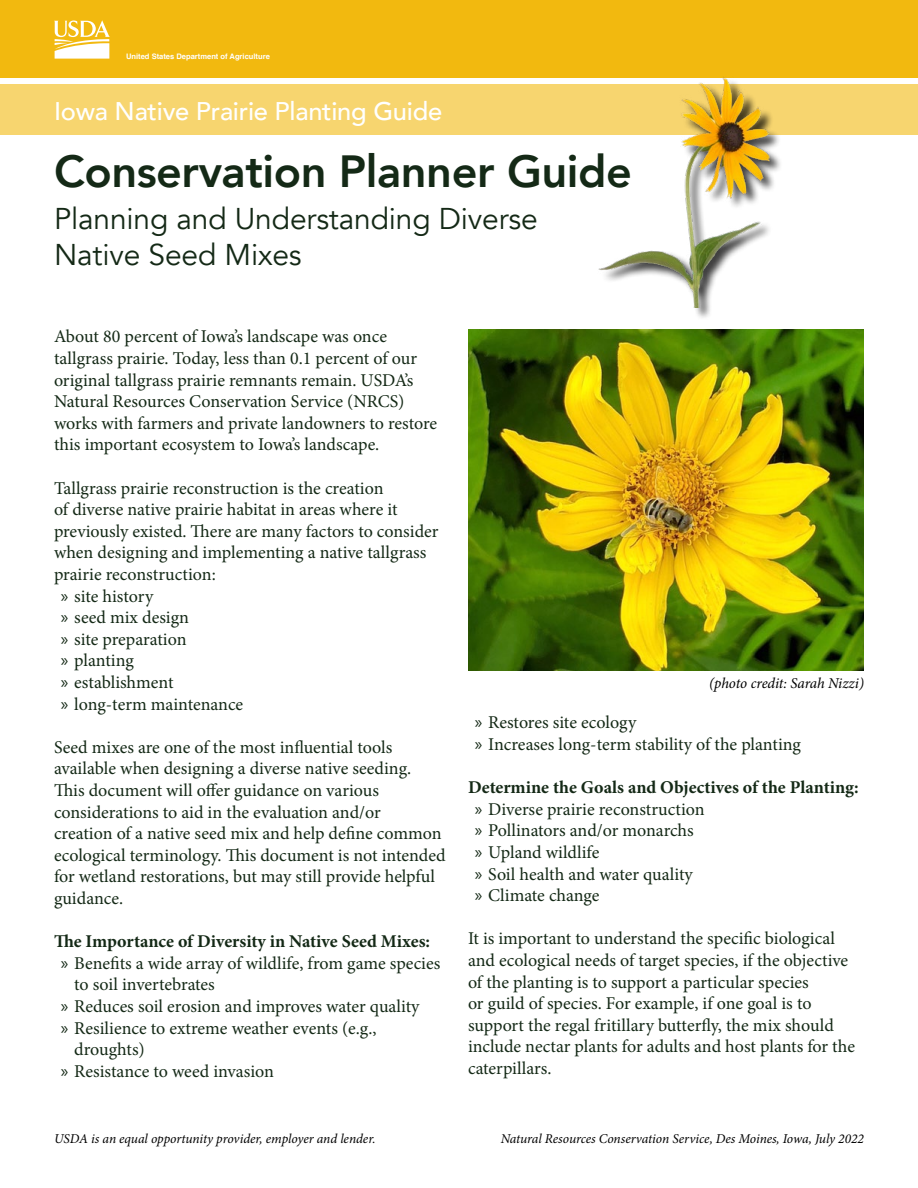
<style>
.page{position:relative;width:918px;height:1188px;background:#fff}
.page>*{position:absolute;margin:0;border:0;box-sizing:border-box;transform-origin:0 0}
.t1{font:800 45px "Avenir";letter-spacing:-.01em;color:#142916}
.t2{font:30px/36px "Avenir";letter-spacing:-.005em;color:#142916}
.t3{font:500 25.5px "Avenir";letter-spacing:-.01em;color:#fff}
.t4{font:18px/21.6px "Minion Pro";color:#142916}
.t5{font:700 18px "Minion Pro";color:#142916}
.t6{font:italic 15px "Minion Pro";letter-spacing:-.01em;color:#000}
.t7{font:italic 13.5px "Minion Pro";letter-spacing:-.005em;color:#000}
.t8{font:700 7.5px "Helvetica";color:#fff}
.s1{font-family:"Myriad Pro"}
.s2{font-weight:700}
</style>
<div class="page">
<div style="left:0;top:43px;width:918px;height:92px;background:#f7d56f"></div>
<div style="left:0;top:0;width:918px;height:81px;background:#f2b90f"></div>
<svg style="left:54px;top:20px;width:56px;height:39px"></svg>
<div style="left:0;top:78px;width:918px;height:6px;background:#fff"></div>
<img style="left:598px;top:77px;width:182px;height:230px">
<img style="left:468px;top:329px;width:396px;height:341px">
<p class="t8" style="left:126px;top:50px;width:145px">United States Department of Agriculture</p>
<h3 class="t3" style="left:54px;top:89px;width:390px">Iowa Native Prairie Planting Guide</h3>
<h1 class="t1" style="left:54px;top:136px;width:579px">Conservation Planner Guide</h1>
<h2 class="t2" style="left:54px;top:201px;width:485px">Planning and Understanding Diverse<br>Native Seed Mixes</h2>
<p class="t4" style="left:54px;top:326px;width:385px">About 80 percent of Iowa’s landscape was once tallgrass prairie. Today, less than 0.1 percent of our original tallgrass prairie remnants remain. USDA’s Natural Resources Conservation Service (NRCS) works with farmers and private landowners to restore this important ecosystem to Iowa’s landscape.</p>
<p class="t4" style="left:54px;top:477px;width:331px">Tallgrass prairie reconstruction is the creation</p>
<p class="t4" style="left:54px;top:499px;width:345px">of diverse native prairie habitat in areas where it</p>
<p class="t4" style="left:54px;top:520px;width:386px">previously existed. There are many factors to consider</p>
<p class="t4" style="left:54px;top:542px;width:374px">when designing and implementing a native tallgrass</p>
<p class="t4" style="left:54px;top:564px;width:163px">prairie reconstruction:</p>
<p class="t4" style="left:61px;top:585px;width:94px"><span class="s1">»</span> site history</p>
<p class="t4" style="left:61px;top:607px;width:130px"><span class="s1">»</span> seed mix design</p>
<p class="t4" style="left:61px;top:628px;width:127px"><span class="s1">»</span> site preparation</p>
<p class="t4" style="left:61px;top:650px;width:75px"><span class="s1">»</span> planting</p>
<p class="t4" style="left:61px;top:672px;width:114px"><span class="s1">»</span> establishment</p>
<p class="t4" style="left:61px;top:693px;width:184px"><span class="s1">»</span> long-term maintenance</p>
<p class="t4" style="left:54px;top:736px;width:393px">Seed mixes are one of the most influential tools available when designing a diverse native seeding.<br>This document will offer guidance on various considerations to aid in the evaluation and/or<br>creation of a native seed mix and help define common ecological terminology. This document is not intended for wetland restorations, but may still provide helpful guidance.</p>
<p class="t5" style="left:54px;top:929px;width:378px">The Importance of Diversity in Native Seed Mixes:</p>
<p class="t4" style="left:61px;top:952px;width:381px"><span class="s1">»</span> Benefits a wide array of wildlife, from game species</p>
<p class="t4" style="left:74px;top:974px;width:142px">to soil invertebrates</p>
<p class="t4" style="left:61px;top:996px;width:360px"><span class="s1">»</span> Reduces soil erosion and improves water quality</p>
<p class="t4" style="left:61px;top:1017px;width:317px"><span class="s1">»</span> Resilience to extreme weather events (e.g.,</p>
<p class="t4" style="left:74px;top:1039px;width:72px">droughts)</p>
<p class="t4" style="left:61px;top:1060px;width:215px"><span class="s1">»</span> Resistance to weed invasion</p>
<p class="t7" style="left:54px;top:1130px;width:323px">USDA is an equal opportunity provider, employer and lender.</p>
<p class="t6" style="left:709px;top:673px;width:156px">(photo credit: Sarah Nizzi)</p>
<p class="t4" style="left:475px;top:712px;width:328px"><span class="s1">»</span> Restores site ecology<br><span class="s1">»</span> Increases long-term stability of the planting</p>
<p class="t4" style="left:475px;top:777px;width:385px;text-indent:-7px"><span class="s2">Determine the Goals and Objectives of the Planting: </span><span class="s1">»</span> Diverse prairie reconstruction<br><span class="s1">»</span> Pollinators and/or monarchs<br><span class="s1">»</span> Upland wildlife<br><span class="s1">»</span> Soil health and water quality<br><span class="s1">»</span> Climate change</p>
<p class="t4" style="left:468px;top:928px;width:389px">It is important to understand the specific biological and ecological needs of target species, if the objective of the planting is to support a particular species<br>or guild of species. For example, if one goal is to support the regal fritillary butterfly, the mix should include nectar plants for adults and host plants for the caterpillars.</p>
<p class="t7" style="left:501px;top:1130px;width:365px">Natural Resources Conservation Service, Des Moines, Iowa, July 2022</p>
</div>
